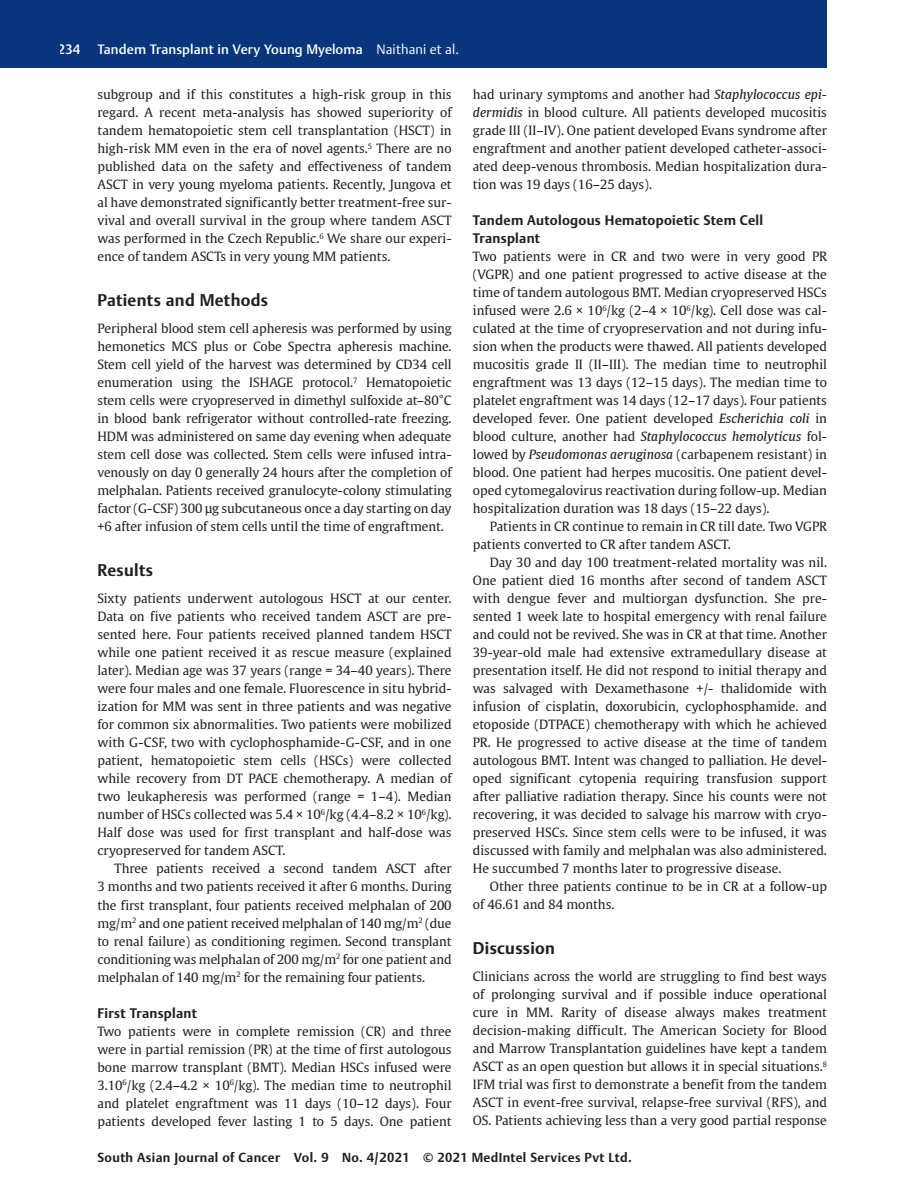
<style>
.page{position:relative;width:904px;height:1200px;background:#fff}
.page>*{position:absolute;margin:0;border:0;box-sizing:border-box;transform-origin:0 0}
.t1{font:700 16.5px "Thieme Argo 2011";letter-spacing:.02em;color:#231f20}
.t2{font:700 13.5px/18px "Thieme Argo 2011";letter-spacing:.02em;color:#231f20}
.t3{font:500 13.5px "Thieme Argo 2011";letter-spacing:.01em;color:#fff}
.t4{font:12.75px/18px "Thieme Gulliver 2011";color:#231f20;text-align:justify}
.t5{font:700 12.75px "Thieme Argo 2011";letter-spacing:.03em;color:#231f20}
.s1{font-weight:300}
.s2{font-style:italic}
</style>
<div class="page">
<div style="left:13px;top:0;width:813px;height:68px;background:#08357c"></div>
<div style="left:0;top:0;width:59px;height:68px;background:#08357c"></div>
<p class="t3" style="left:57px;top:40px;width:25px">234</p>
<p class="t3" style="left:97px;top:40px;width:363px">Tandem Transplant in Very Young Myeloma <span class="s1">Naithani et al.</span></p>
<p class="t4" style="left:97px;top:85px;width:355px">subgroup and if this constitutes a high-risk group in this regard. A recent meta-analysis has showed superiority of tandem hematopoietic stem cell transplantation (HSCT) in high-risk MM even in the era of novel agents.<sup>5</sup> There are no published data on the safety and effectiveness of tandem ASCT in very young myeloma patients. Recently, Jungova et al have demonstrated significantly better treatment-free sur&shy;vival and overall survival in the group where tandem ASCT was performed in the Czech Republic.<sup>6</sup> We share our experi&shy;ence of tandem ASCTs in very young MM patients.</p>
<p class="t1" style="left:97px;top:289px;width:172px">Patients and Methods</p>
<p class="t4" style="left:97px;top:319px;width:355px">Peripheral blood stem cell apheresis was performed by using hemonetics MCS plus or Cobe Spectra apheresis machine.<br>Stem cell yield of the harvest was determined by CD34 cell enumeration using the ISHAGE protocol.<sup>7</sup> Hematopoietic stem cells were cryopreserved in dimethyl sulfoxide at–80°C in blood bank refrigerator without controlled-rate freezing.<br>HDM was administered on same day evening when adequate stem cell dose was collected. Stem cells were infused intra&shy;venously on day 0 generally 24 hours after the completion of melphalan. Patients received granulocyte-colony stimulating factor (G-CSF) 300 µg subcutaneous once a day starting on day +6 after infusion of stem cells until the time of engraftment.</p>
<p class="t1" style="left:97px;top:559px;width:57px">Results</p>
<p class="t4" style="left:97px;top:589px;width:355px">Sixty patients underwent autologous HSCT at our center.<br>Data on five patients who received tandem ASCT are pre&shy;sented here. Four patients received planned tandem HSCT while one patient received it as rescue measure (explained later). Median age was 37 years (range = 34–40 years). There were four males and one female. Fluorescence in situ hybrid&shy;ization for MM was sent in three patients and was negative for common six abnormalities. Two patients were mobilized with G-CSF, two with cyclophosphamide-G-CSF, and in one patient, hematopoietic stem cells (HSCs) were collected while recovery from DT PACE chemotherapy. A median of two leukapheresis was performed (range = 1–4). Median number of HSCs collected was 5.4 × 10<sup>6</sup>/kg (4.4–8.2 × 10<sup>6</sup>/kg).<br>Half dose was used for first transplant and half-dose was cryopreserved for tandem ASCT.</p>
<p class="t4" style="left:97px;top:859px;width:355px;text-indent:17px">Three patients received a second tandem ASCT after 3 months and two patients received it after 6 months. During the first transplant, four patients received melphalan of 200 mg/m<sup>2</sup> and one patient received melphalan of 140 mg/m<sup>2</sup> (due to renal failure) as conditioning regimen. Second transplant conditioning was melphalan of 200 mg/m<sup>2</sup> for one patient and melphalan of 140 mg/m<sup>2</sup> for the remaining four patients.</p>
<p class="t2" style="left:97px;top:1004px;width:101px">First Transplant</p>
<p class="t4" style="left:97px;top:1021px;width:355px">Two patients were in complete remission (CR) and three were in partial remission (PR) at the time of first autologous bone marrow transplant (BMT). Median HSCs infused were 3.10<sup>6</sup>/kg (2.4–4.2 × 10<sup>6</sup>/kg). The median time to neutrophil and platelet engraftment was 11 days (10–12 days). Four patients developed fever lasting 1 to 5 days. One patient</p>
<p class="t4" style="left:472px;top:85px;width:355px">had urinary symptoms and another had <span class="s2">Staphylococcus epi&shy;dermidis</span> in blood culture. All patients developed mucositis grade III (II–IV). One patient developed Evans syndrome after engraftment and another patient developed catheter-associ&shy;ated deep-venous thrombosis. Median hospitalization dura&shy;tion was 19 days (16–25 days).</p>
<p class="t2" style="left:472px;top:211px;width:292px">Tandem Autologous Hematopoietic Stem Cell<br>Transplant</p>
<p class="t4" style="left:472px;top:247px;width:355px">Two patients were in CR and two were in very good PR (VGPR) and one patient progressed to active disease at the time of tandem autologous BMT. Median cryopreserved HSCs infused were 2.6 × 10<sup>6</sup>/kg (2–4 × 10<sup>6</sup>/kg). Cell dose was cal&shy;culated at the time of cryopreservation and not during infu&shy;sion when the products were thawed. All patients developed mucositis grade II (II–III). The median time to neutrophil engraftment was 13 days (12–15 days). The median time to platelet engraftment was 14 days (12–17 days). Four patients developed fever. One patient developed <span class="s2">Escherichia coli</span> in blood culture, another had <span class="s2">Staphylococcus hemolyticus</span> fol&shy;lowed by <span class="s2">Pseudomonas aeruginosa</span> (carbapenem resistant) in blood. One patient had herpes mucositis. One patient devel&shy;oped cytomegalovirus reactivation during follow-up. Median hospitalization duration was 18 days (15–22 days).</p>
<p class="t4" style="left:472px;top:517px;width:355px;text-indent:17px">Patients in CR continue to remain in CR till date. Two VGPR patients converted to CR after tandem ASCT.</p>
<p class="t4" style="left:472px;top:553px;width:355px;text-indent:17px">Day 30 and day 100 treatment-related mortality was nil.<br>One patient died 16 months after second of tandem ASCT with dengue fever and multiorgan dysfunction. She pre&shy;sented 1 week late to hospital emergency with renal failure and could not be revived. She was in CR at that time. Another 39-year-old male had extensive extramedullary disease at presentation itself. He did not respond to initial therapy and was salvaged with Dexamethasone +/- thalidomide with infusion of cisplatin, doxorubicin, cyclophosphamide. and etoposide (DTPACE) chemotherapy with which he achieved PR. He progressed to active disease at the time of tandem autologous BMT. Intent was changed to palliation. He devel&shy;oped significant cytopenia requiring transfusion support after palliative radiation therapy. Since his counts were not recovering, it was decided to salvage his marrow with cryo&shy;preserved HSCs. Since stem cells were to be infused, it was discussed with family and melphalan was also administered.<br>He succumbed 7 months later to progressive disease.</p>
<p class="t4" style="left:472px;top:877px;width:355px;text-indent:17px">Other three patients continue to be in CR at a follow-up of 46.61 and 84 months.</p>
<p class="t1" style="left:472px;top:937px;width:84px">Discussion</p>
<p class="t4" style="left:472px;top:967px;width:355px">Clinicians across the world are struggling to find best ways of prolonging survival and if possible induce operational cure in MM. Rarity of disease always makes treatment decision-making difficult. The American Society for Blood and Marrow Transplantation guidelines have kept a tandem ASCT as an open question but allows it in special situations.<sup>8<br></sup>IFM trial was first to demonstrate a benefit from the tandem ASCT in event-free survival, relapse-free survival (RFS), and OS. Patients achieving less than a very good partial response</p>
<p class="t5" style="left:97px;top:1148px;width:535px">South Asian Journal of Cancer Vol. 9 No. 4/2021 © 2021 MedIntel Services Pvt Ltd.</p>
</div>
